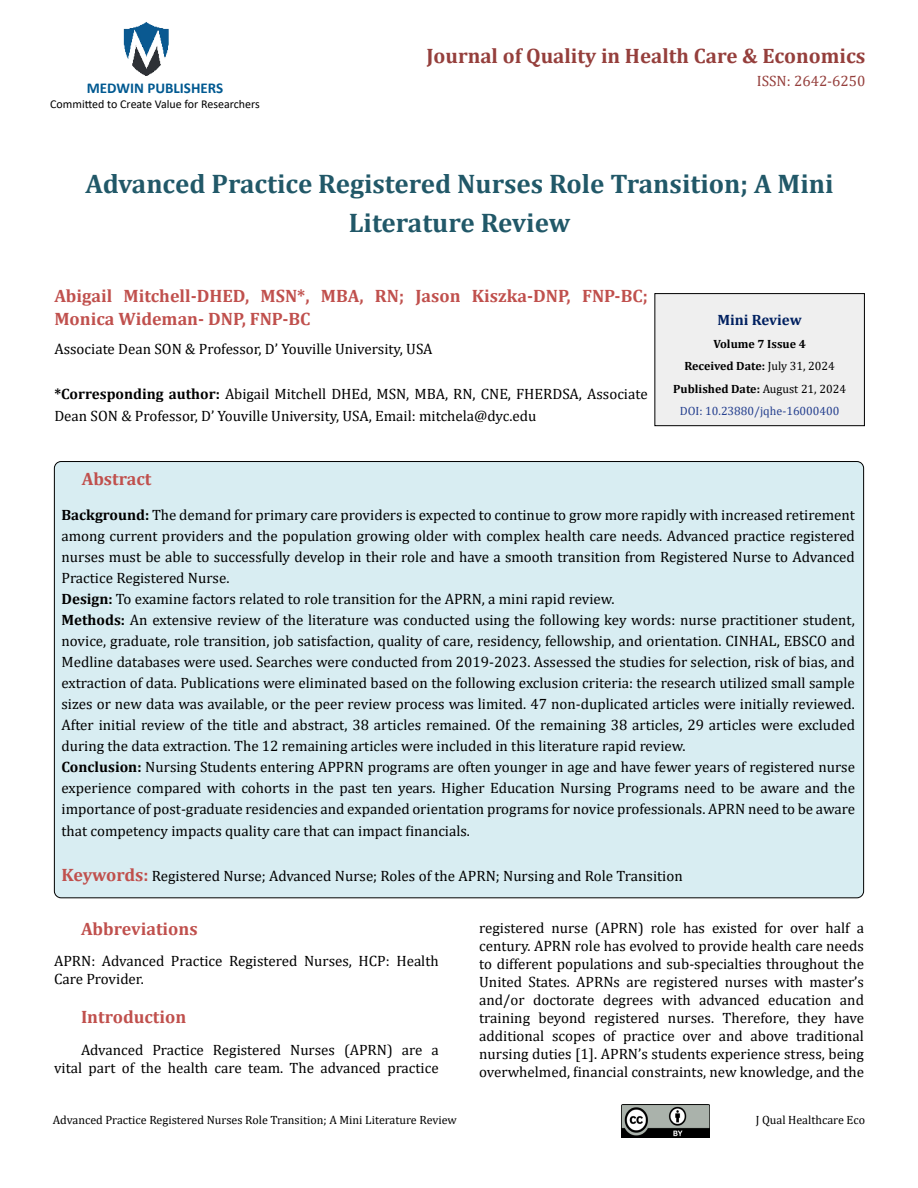
<style>
.page{position:relative;width:918px;height:1188px;background:#fff}
.page>*{position:absolute;margin:0;border:0;box-sizing:border-box;transform-origin:0 0}
.t1{font:700 27px/39px "Cambria";color:#215868;text-align:center}
.t2{font:700 21px "Cambria";color:#953f3c}
.t3{font:700 18px/22.5px "Cambria";color:#c0504d}
.t4{font:15px/21px "Cambria";color:#000}
.t5{font:700 15px "Calibri";color:#005991}
.t6{font:15px "Cambria";color:#953f3c}
.t7{font:700 15px "Cambria";color:#002060}
.t8{font:700 12px/22.5px "Cambria";color:#000;text-align:center}
.t9{font:12px "Cambria";color:#000}
.t10{font:12px "Calibri";color:#000}
.s1{font-weight:700}
.s2{font-weight:400}
.s3{font-weight:400;color:#25408f}
.s4{font-weight:700;font-size:18px;color:#c0504d}
</style>
<div class="page">
<img style="left:123px;top:22px;width:46px;height:54px">
<img style="left:621px;top:1104px;width:89px;height:34px">
<div style="left:655px;top:294px;width:209px;height:132px;background:#efefef"></div>
<div style="left:654px;top:293px;width:211px;height:133px;border:1px solid #000"></div>
<div style="left:54px;top:462px;width:810px;height:436px;background:#d8edf2;border-radius:7px"></div>
<p class="t5" style="left:87px;top:78px;width:138px">MEDWIN PUBLISHERS</p>
<p class="t10" style="left:50px;top:95px;width:211px">Committed to Create Value for Researchers</p>
<h2 class="t2" style="left:426px;top:42px;width:441px">Journal of Quality in Health Care &amp; Economics</h2>
<p class="t6" style="left:757px;top:72px;width:110px">ISSN: 2642-6250</p>
<h1 class="t1" style="left:85px;top:164px;width:750px">Advanced Practice Registered Nurses Role Transition; A Mini<br>Literature Review</h1>
<p class="t3" style="left:54px;top:284px;width:595px">Abigail Mitchell-DHED, MSN*, MBA, RN; Jason Kiszka-DNP, FNP-BC;<br>Monica Wideman- DNP, FNP-BC</p>
<p class="t4" style="left:54px;top:338px;width:380px">Associate Dean SON &amp; Professor, D’ Youville University, USA</p>
<p class="t4" style="left:54px;top:382px;width:595px;line-height:22.5px"><span class="s1">*Corresponding author:</span> Abigail Mitchell DHEd, MSN, MBA, RN, CNE, FHERDSA, Associate<br>Dean SON &amp; Professor, D’ Youville University, USA, Email: mitchela@dyc.edu</p>
<p class="t7" style="left:717px;top:309px;width:86px">Mini Review</p>
<p class="t8" style="left:673px;top:332px;width:174px">Volume 7 Issue 4<br>Received Date: <span class="s2">July 31, 2024<br></span>Published Date: <span class="s2">August 21, 2024<br></span><span class="s3">DOI: 10.23880/jqhe-16000400</span></p>
<p class="t3" style="left:82px;top:467px;width:71px">Abstract</p>
<p class="t4" style="left:62px;top:504px;width:795px"><span class="s1">Background:</span> The demand for primary care providers is expected to continue to grow more rapidly with increased retirement among current providers and the population growing older with complex health care needs. Advanced practice registered nurses must be able to successfully develop in their role and have a smooth transition from Registered Nurse to Advanced Practice Registered Nurse.<br><span class="s1">Design:</span> To examine factors related to role transition for the APRN, a mini rapid review.<br><span class="s1">Methods:</span> An extensive review of the literature was conducted using the following key words: nurse practitioner student, novice, graduate, role transition, job satisfaction, quality of care, residency, fellowship, and orientation. CINHAL, EBSCO and Medline databases were used. Searches were conducted from 2019-2023. Assessed the studies for selection, risk of bias, and extraction of data. Publications were eliminated based on the following exclusion criteria: the research utilized small sample sizes or new data was available, or the peer review process was limited. 47 non-duplicated articles were initially reviewed.<br>After initial review of the title and abstract, 38 articles remained. Of the remaining 38 articles, 29 articles were excluded during the data extraction. The 12 remaining articles were included in this literature rapid review.<br><span class="s1">Conclusion:</span> Nursing Students entering APPRN programs are often younger in age and have fewer years of registered nurse experience compared with cohorts in the past ten years. Higher Education Nursing Programs need to be aware and the importance of post-graduate residencies and expanded orientation programs for novice professionals. APRN need to be aware</p>
<p class="t4" style="left:62px;top:821px;width:410px">that competency impacts quality care that can impact financials.</p>
<p class="t4" style="left:62px;top:866px;width:623px"><span class="s4">Keywords:</span> Registered Nurse; Advanced Nurse; Roles of the APRN; Nursing and Role Transition</p>
<p class="t3" style="left:81px;top:917px;width:118px">Abbreviations</p>
<p class="t4" style="left:54px;top:952px;width:386px;line-height:18px">APRN: Advanced Practice Registered Nurses, HCP: Health<br>Care Provider.</p>
<p class="t3" style="left:81px;top:1005px;width:107px">Introduction</p>
<p class="t4" style="left:54px;top:1041px;width:386px;line-height:18px;text-align:right">Advanced Practice Registered Nurses (APRN) are a vital part of the health care team. The advanced practice</p>
<p class="t4" style="left:479px;top:918px;width:386px;line-height:18px;text-align:justify">registered nurse (APRN) role has existed for over half a century. APRN role has evolved to provide health care needs to different populations and sub-specialties throughout the United States. APRNs are registered nurses with master’s and/or doctorate degrees with advanced education and training beyond registered nurses. Therefore, they have additional scopes of practice over and above traditional nursing duties [1]. APRN’s students experience stress, being overwhelmed, financial constraints, new knowledge, and the</p>
<p class="t9" style="left:53px;top:1113px;width:406px">Advanced Practice Registered Nurses Role Transition; A Mini Literature Review</p>
<p class="t9" style="left:756px;top:1113px;width:111px">J Qual Healthcare Eco</p>
</div>
